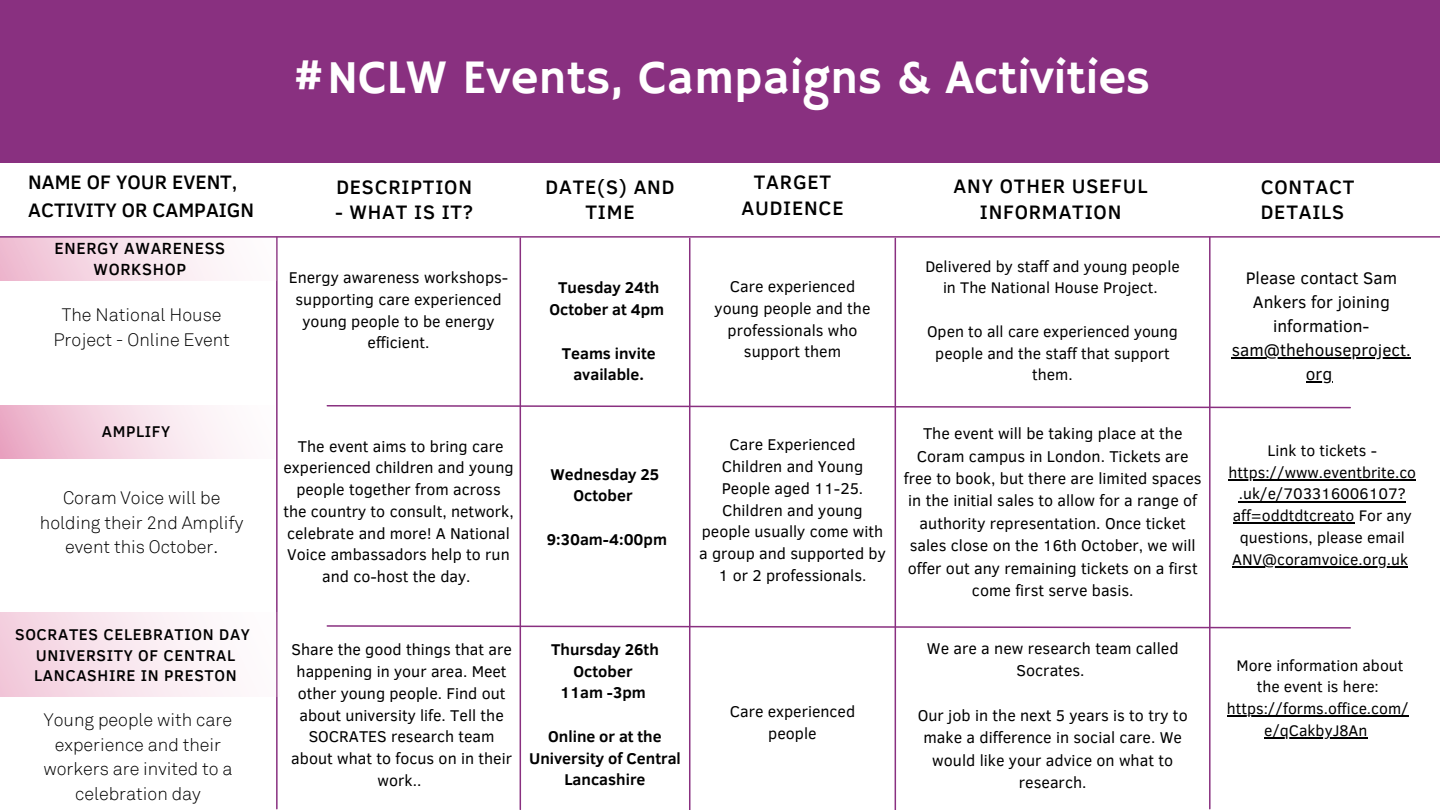
<style>
.page{position:relative;width:1440px;height:810px;background:#fff}
.page>*{position:absolute;margin:0;border:0;box-sizing:border-box;transform-origin:0 0}
.t1{font:48px "Hammersmith One";color:#fff}
.t2{font:500 20px/25.5px "Clear Sans";letter-spacing:.04em;color:#000;text-align:center}
.t3{font:500 20px/27.8px "Clear Sans";color:#000}
.t4{font:300 18px/24.8px "Akkurat";color:#000;text-align:center}
.t5{font:17.2px/24px "Clear Sans";color:#000;text-align:center}
.t6{font:500 16.6px/21px "Clear Sans";letter-spacing:.04em;color:#000;text-align:center}
.t7{font:16.1px/22.4px "Clear Sans";color:#000;text-align:center}
.t8{font:16px/21.8px "Clear Sans";color:#000;text-align:center}
.t9{font:700 16px/21.8px "Clear Sans";color:#000;text-align:center}
.t10{font:500 16px/20.2px "Clear Sans";letter-spacing:.04em;color:#000}
.t11{font:15.8px/21.8px "Clear Sans";color:#000;text-align:center}
.t12{font:15.7px/21.8px "Clear Sans";color:#000;text-align:center}
</style>
<div class="page">
<div style="left:0;top:0;width:1440px;height:163px;background:#893080"></div>
<hr style="left:520px;top:238px;width:1px;height:571px;background:#893080">
<hr style="left:276px;top:237px;width:2px;height:572px;background:#893080">
<hr style="left:689px;top:238px;width:1px;height:572px;background:#893080">
<hr style="left:895px;top:238px;width:1px;height:572px;background:#893080">
<hr style="left:1209px;top:237px;width:2px;height:572px;background:#893080">
<div style="left:0;top:238px;width:276px;height:42px;background:linear-gradient(to right,#efbfd3,#fff)"></div>
<hr style="left:0;top:236px;width:1440px;height:2px;background:#893080">
<div style="left:0;top:405px;width:274px;height:53px;background:linear-gradient(to right,#ecafc9,#fff)"></div>
<div style="left:0;top:612px;width:280px;height:84px;background:linear-gradient(to right,#f4d1e0,#fcfcfd)"></div>
<hr style="left:1232px;top:357px;width:179px;height:2px;background:#000">
<hr style="left:1306px;top:381px;width:26px;height:2px;background:#000">
<svg style="left:326px;top:404px;width:1025px;height:5px"></svg>
<svg style="left:326px;top:624px;width:1025px;height:5px"></svg>
<hr style="left:1229px;top:479px;width:187px;height:2px;background:#000">
<hr style="left:1239px;top:501px;width:167px;height:1px;background:#000">
<hr style="left:1233px;top:523px;width:121px;height:1px;background:#000">
<hr style="left:1232px;top:566px;width:176px;height:2px;background:#000">
<hr style="left:1227px;top:716px;width:182px;height:1px;background:#000">
<hr style="left:1264px;top:737px;width:103px;height:2px;background:#000">
<p class="t1" style="left:291px;top:50px;width:861px">#NCLW Events, Campaigns &amp; Activities</p>
<p class="t3" style="left:28px;top:167px;width:228px">NAME OF YOUR EVENT,<br>ACTIVITY OR CAMPAIGN</p>
<p class="t2" style="left:336px;top:173px;width:137px">DESCRIPTION</p>
<p class="t2" style="left:335px;top:199px;width:140px">- WHAT IS IT?</p>
<p class="t2" style="left:546px;top:173px;width:130px">DATE(S) AND<br>TIME</p>
<p class="t2" style="left:741px;top:168px;width:104px">TARGET<br>AUDIENCE</p>
<p class="t2" style="left:954px;top:172px;width:195px">ANY OTHER USEFUL<br>INFORMATION</p>
<p class="t2" style="left:1261px;top:173px;width:95px;text-align:left">CONTACT<br>DETAILS</p>
<p class="t6" style="left:55px;top:237px;width:172px">ENERGY AWARENESS<br>WORKSHOP</p>
<p class="t4" style="left:54px;top:302px;width:178px">The National House<br>Project - Online Event</p>
<p class="t10" style="left:102px;top:420px;width:70px">AMPLIFY</p>
<p class="t4" style="left:40px;top:485px;width:205px">Coram Voice will be holding their 2nd Amplify event this October.</p>
<p class="t10" style="left:15px;top:624px;width:236px">SOCRATES CELEBRATION DAY</p>
<p class="t10" style="left:34px;top:644px;width:204px">UNIVERSITY OF CENTRAL<br>LANCASHIRE IN PRESTON</p>
<p class="t4" style="left:43px;top:707px;width:191px">Young people with care experience and their workers are invited to a celebration day</p>
<p class="t8" style="left:289px;top:266px;width:221px">Energy awareness workshops&shy;supporting care experienced young people to be energy efficient.</p>
<p class="t9" style="left:549px;top:276px;width:116px">Tuesday 24th<br>October at 4pm</p>
<p class="t9" style="left:562px;top:341px;width:95px">Teams invite available.</p>
<p class="t8" style="left:283px;top:434px;width:232px">The event aims to bring care experienced children and young people together from across the country to consult, network, celebrate and more! A National<br>Voice ambassadors help to run and co-host the day.</p>
<p class="t9" style="left:551px;top:462px;width:110px">Wednesday 25<br>October</p>
<p class="t9" style="left:547px;top:528px;width:122px">9:30am-4:00pm</p>
<p class="t8" style="left:291px;top:638px;width:222px">Share the good things that are happening in your area. Meet other young people. Find out about university life. Tell the<br>SOCRATES research team about what to focus on in their work..</p>
<p class="t9" style="left:551px;top:638px;width:109px">Thursday 26th<br>October</p>
<p class="t9" style="left:560px;top:681px;width:87px">11am -3pm</p>
<p class="t9" style="left:529px;top:725px;width:153px">Online or at the<br>University of Central<br>Lancashire</p>
<p class="t8" style="left:715px;top:275px;width:157px">Care experienced young people and the professionals who support them</p>
<p class="t11" style="left:925px;top:254px;width:256px">Delivered by staff and young people in The National House Project.</p>
<p class="t11" style="left:927px;top:320px;width:252px">Open to all care experienced young people and the staff that support them.</p>
<p class="t8" style="left:699px;top:433px;width:188px">Care Experienced<br>Children and Young<br>People aged 11-25.<br>Children and young people usually come with a group and supported by<br>1 or 2 professionals.</p>
<p class="t8" style="left:730px;top:700px;width:127px">Care experienced people</p>
<p class="t7" style="left:904px;top:422px;width:299px">The event will be taking place at the Coram campus in London. Tickets are free to book, but there are limited spaces in the initial sales to allow for a range of authority representation. Once ticket sales close on the 16th October, we will offer out any remaining tickets on a first come first serve basis.</p>
<p class="t7" style="left:927px;top:636px;width:253px">We are a new research team called<br>Socrates.</p>
<p class="t7" style="left:918px;top:703px;width:271px">Our job in the next 5 years is to try to make a difference in social care. We would like your advice on what to research.</p>
<p class="t5" style="left:1232px;top:265px;width:181px">Please contact Sam<br>Ankers for joining information&shy;sam@thehouseproject. org</p>
<p class="t12" style="left:1229px;top:439px;width:189px">Link to tickets - https://www.eventbrite.co .uk/e/703316006107? aff=oddtdtcreato For any questions, please email<br>ANV@coramvoice.org.uk</p>
<p class="t12" style="left:1227px;top:654px;width:183px">More information about the event is here: https://forms.office.com/ e/qCakbyJ8An</p>
</div>
